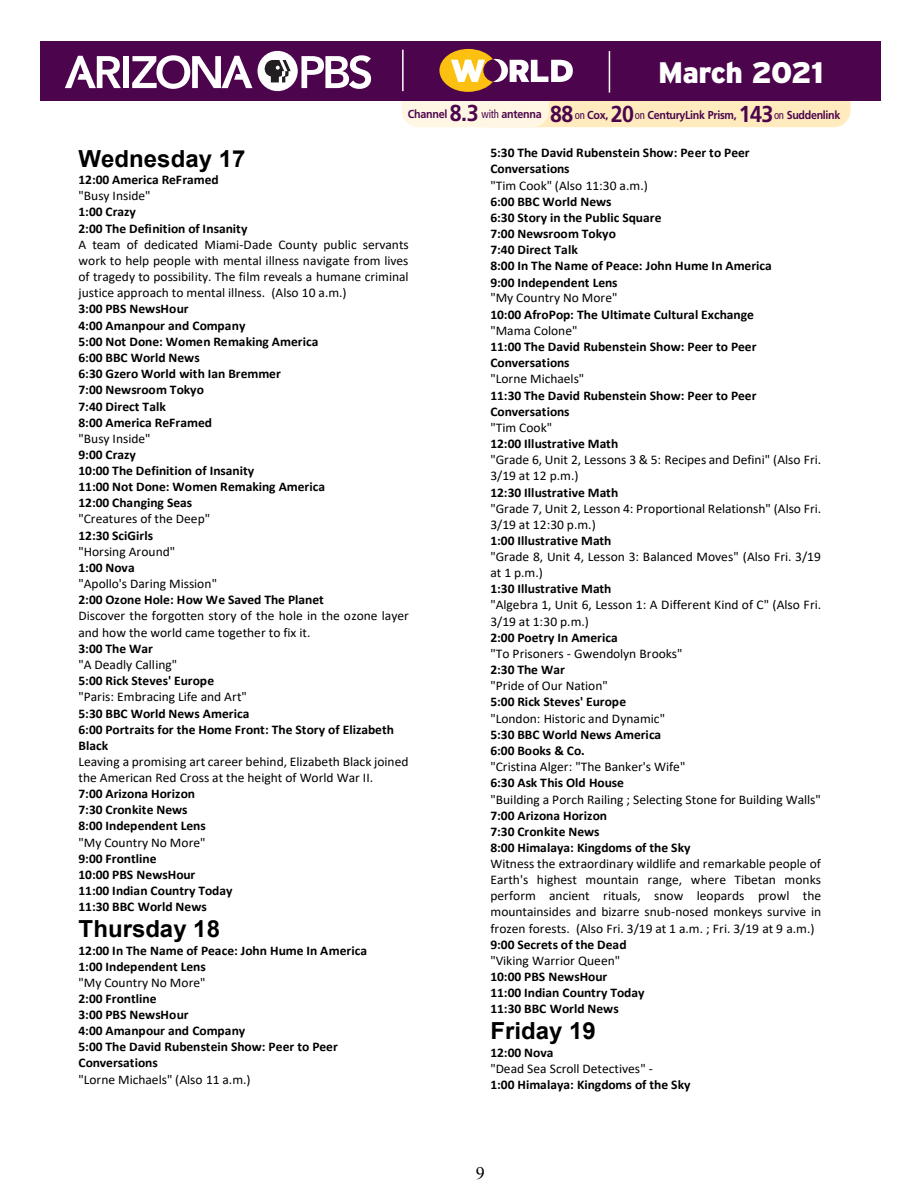
<style>
.page{position:relative;width:918px;height:1188px;background:#fff}
.page>*{position:absolute;margin:0;border:0;box-sizing:border-box;transform-origin:0 0}
.t1{font:900 29.7px "PBS Explorer";letter-spacing:-.03em;color:#fff}
.t2{font:700 23.55px "Arial";color:#000}
.t3{font:17.7px "Times New Roman";color:#000}
.t4{font:13.2px/16.2px "Calibri";color:#000}
.t5{font:700 13.2px/16.2px "Calibri";color:#000}
.t6{font:700 11.55px "Frutiger LT Std";letter-spacing:-.03em;color:#4c054c;scale:.93 1}
.s1{font-size:23.1px}
.s2{font-weight:400;font-stretch:condensed}
.s3{font-weight:400}
.s4{font-weight:700}
</style>
<div class="page">
<div style="left:41px;top:41px;width:840px;height:60px;background:#4c054c"></div>
<svg style="left:65px;top:56px;width:56px;height:32px"></svg>
<div style="left:123px;top:56px;width:6px;height:32px;background:#fff"></div>
<svg style="left:132px;top:55px;width:120px;height:34px"></svg>
<svg style="left:258px;top:51px;width:113px;height:40px"></svg>
<svg style="left:402px;top:49px;width:449px;height:78px"></svg>
<p class="t6" style="left:408px;top:108px;width:145px">Channel <span class="s1">8.3</span> <span class="s2">with</span> antenna</p>
<h1 class="t1" style="left:658px;top:55px;width:167px">March 2021</h1>
<p class="t6" style="left:550px;top:108px;width:314px"><span class="s1">88</span> <span class="s2">on</span> Cox, <span class="s1">20</span><span class="s2">on</span> CenturyLink Prism, <span class="s1">143</span><span class="s2">on</span> Suddenlink</p>
<p class="t2" style="left:79px;top:143px;width:168px">Wednesday 17</p>
<p class="t5" style="left:79px;top:172px;width:332px">12:00 America ReFramed<br><span class="s3">"Busy Inside"<br></span>1:00 Crazy<br>2:00 The Definition of Insanity<br><span class="s3">A team of dedicated Miami-Dade County public servants work to help people with mental illness navigate from lives of tragedy to possibility. The film reveals a humane criminal justice approach to mental illness. (Also 10 a.m.)<br></span>3:00 PBS NewsHour<br>4:00 Amanpour and Company<br>5:00 Not Done: Women Remaking America<br>6:00 BBC World News<br>6:30 Gzero World with Ian Bremmer<br>7:00 Newsroom Tokyo<br>7:40 Direct Talk<br>8:00 America ReFramed<br><span class="s3">"Busy Inside"<br></span>9:00 Crazy<br>10:00 The Definition of Insanity<br>11:00 Not Done: Women Remaking America<br>12:00 Changing Seas<br><span class="s3">"Creatures of the Deep"<br></span>12:30 SciGirls<br><span class="s3">"Horsing Around"<br></span>1:00 Nova<br><span class="s3">"Apollo's Daring Mission"<br></span>2:00 Ozone Hole: How We Saved The Planet<br><span class="s3">Discover the forgotten story of the hole in the ozone layer and how the world came together to fix it.<br></span>3:00 The War<br><span class="s3">"A Deadly Calling"<br></span>5:00 Rick Steves' Europe<br><span class="s3">"Paris: Embracing Life and Art"<br></span>5:30 BBC World News America<br>6:00 Portraits for the Home Front: The Story of Elizabeth<br>Black<br><span class="s3">Leaving a promising art career behind, Elizabeth Black joined the American Red Cross at the height of World War II.<br></span>7:00 Arizona Horizon<br>7:30 Cronkite News<br>8:00 Independent Lens<br><span class="s3">"My Country No More"<br></span>9:00 Frontline<br>10:00 PBS NewsHour<br>11:00 Indian Country Today<br>11:30 BBC World News</p>
<p class="t2" style="left:79px;top:913px;width:143px">Thursday 18</p>
<p class="t5" style="left:79px;top:942px;width:290px">12:00 In The Name of Peace: John Hume In America<br>1:00 Independent Lens<br><span class="s3">"My Country No More"<br></span>2:00 Frontline<br>3:00 PBS NewsHour<br>4:00 Amanpour and Company<br>5:00 The David Rubenstein Show: Peer to Peer<br>Conversations<br><span class="s3">"Lorne Michaels" (Also 11 a.m.)</span></p>
<p class="t4" style="left:490px;top:144px;width:332px"><span class="s4">5:30 The David Rubenstein Show: Peer to Peer<br>Conversations<br></span>"Tim Cook" (Also 11:30 a.m.)<br><span class="s4">6:00 BBC World News<br>6:30 Story in the Public Square<br>7:00 Newsroom Tokyo<br>7:40 Direct Talk<br>8:00 In The Name of Peace: John Hume In America<br>9:00 Independent Lens<br></span>"My Country No More"<br><span class="s4">10:00 AfroPop: The Ultimate Cultural Exchange<br></span>"Mama Colone"<br><span class="s4">11:00 The David Rubenstein Show: Peer to Peer<br>Conversations<br></span>"Lorne Michaels"<br><span class="s4">11:30 The David Rubenstein Show: Peer to Peer<br>Conversations<br></span>"Tim Cook"<br><span class="s4">12:00 Illustrative Math<br></span>"Grade 6, Unit 2, Lessons 3 &amp; 5: Recipes and Defini" (Also Fri.<br>3/19 at 12 p.m.)<br><span class="s4">12:30 Illustrative Math<br></span>"Grade 7, Unit 2, Lesson 4: Proportional Relationsh" (Also Fri.<br>3/19 at 12:30 p.m.)<br><span class="s4">1:00 Illustrative Math<br></span>"Grade 8, Unit 4, Lesson 3: Balanced Moves" (Also Fri. 3/19 at 1 p.m.)<br><span class="s4">1:30 Illustrative Math<br></span>"Algebra 1, Unit 6, Lesson 1: A Different Kind of C" (Also Fri.<br>3/19 at 1:30 p.m.)<br><span class="s4">2:00 Poetry In America<br></span>"To Prisoners - Gwendolyn Brooks"<br><span class="s4">2:30 The War<br></span>"Pride of Our Nation"<br><span class="s4">5:00 Rick Steves' Europe<br></span>"London: Historic and Dynamic"<br><span class="s4">5:30 BBC World News America<br>6:00 Books &amp; Co.<br></span>"Cristina Alger: "The Banker's Wife"<br><span class="s4">6:30 Ask This Old House<br></span>"Building a Porch Railing ; Selecting Stone for Building Walls"<br><span class="s4">7:00 Arizona Horizon<br>7:30 Cronkite News<br>8:00 Himalaya: Kingdoms of the Sky<br></span>Witness the extraordinary wildlife and remarkable people of<br>Earth's highest mountain range, where Tibetan monks perform ancient rituals, snow leopards prowl the mountainsides and bizarre snub-nosed monkeys survive in frozen forests. (Also Fri. 3/19 at 1 a.m. ; Fri. 3/19 at 9 a.m.)<br><span class="s4">9:00 Secrets of the Dead<br></span>"Viking Warrior Queen"<br><span class="s4">10:00 PBS NewsHour<br>11:00 Indian Country Today<br>11:30 BBC World News</span></p>
<p class="t2" style="left:490px;top:1015px;width:107px">Friday 19</p>
<p class="t5" style="left:490px;top:1044px;width:202px">12:00 Nova<br><span class="s3">"Dead Sea Scroll Detectives" -<br></span>1:00 Himalaya: Kingdoms of the Sky</p>
<p class="t3" style="left:476px;top:1161px;width:10px">9</p>
</div>
